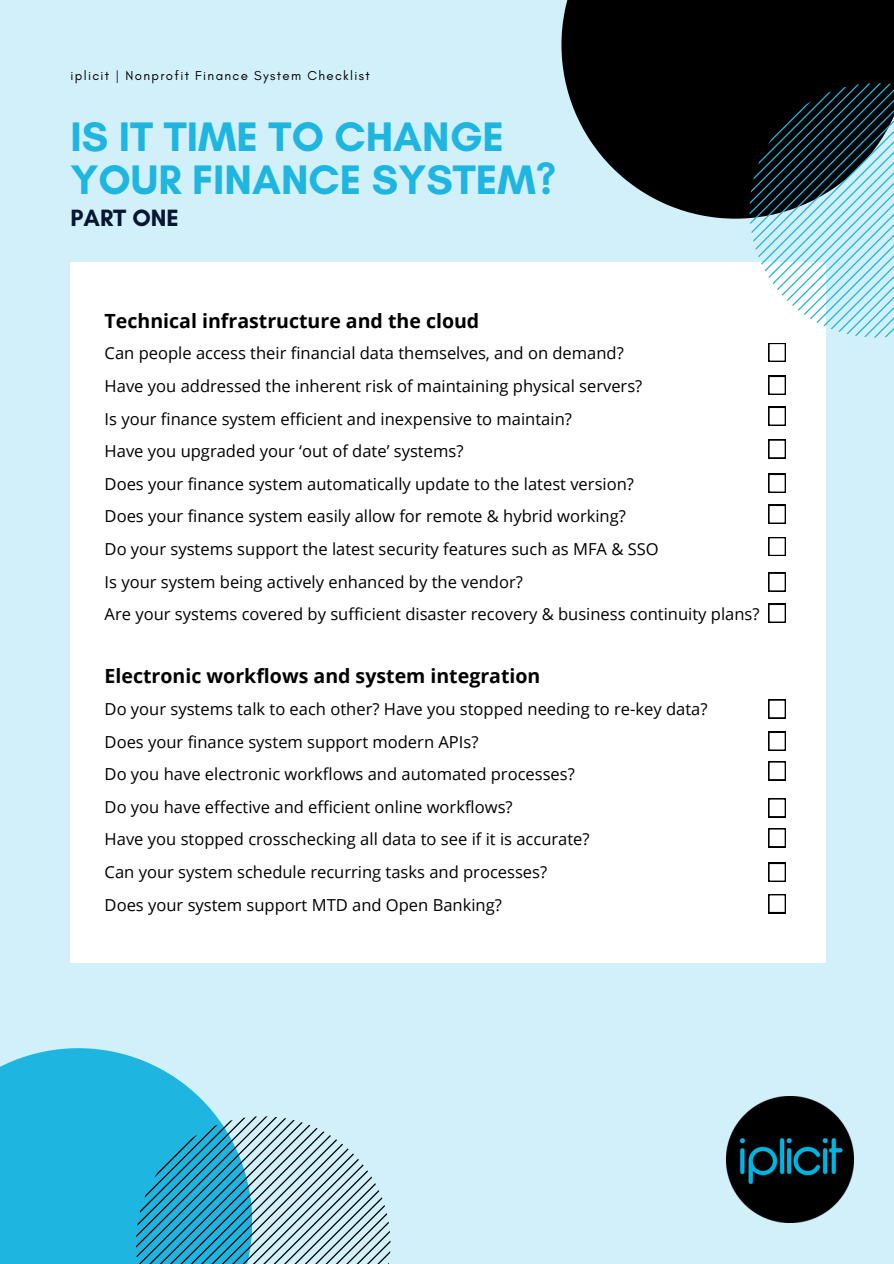
<style>
.page{position:relative;width:894px;height:1264px;background:#fff}
.page>*{position:absolute;margin:0;border:0;box-sizing:border-box;transform-origin:0 0}
.t1{font:700 42px/42.8px "Glacial Indifference";color:#1eb6e0}
.t2{font:700 24px "Glacial Indifference";color:#071733}
.t3{font:700 19.5px "Open Sans";color:#000}
.t4{font:16.5px/32.7px "Open Sans";color:#000}
.t5{font:13.2px "Glacial Indifference";letter-spacing:.1em;color:#000}
</style>
<div class="page">
<div style="left:0;top:0;width:893px;height:1263px;background:#d2f0f9"></div>
<div style="left:561px;top:0;width:332px;height:219px;background:#000"></div>
<div style="left:71px;top:262px;width:755px;height:700px;background:#fff"></div>
<svg style="left:749px;top:83px;width:144px;height:254px"></svg>
<img style="left:726px;top:1096px;width:126px;height:126px">
<svg style="left:0;top:1048px;width:216px;height:215px;background:#2ebbe2"></svg>
<svg style="left:136px;top:1116px;width:254px;height:147px"></svg>
<svg style="left:768px;top:474px;width:17px;height:18px"></svg>
<svg style="left:768px;top:505px;width:17px;height:18px"></svg>
<svg style="left:768px;top:537px;width:17px;height:19px"></svg>
<svg style="left:768px;top:572px;width:17px;height:19px"></svg>
<svg style="left:768px;top:604px;width:17px;height:18px"></svg>
<svg style="left:768px;top:699px;width:17px;height:19px"></svg>
<svg style="left:768px;top:732px;width:17px;height:18px"></svg>
<svg style="left:768px;top:761px;width:17px;height:19px"></svg>
<svg style="left:768px;top:798px;width:17px;height:19px"></svg>
<svg style="left:768px;top:439px;width:17px;height:19px"></svg>
<svg style="left:768px;top:407px;width:17px;height:18px"></svg>
<svg style="left:768px;top:376px;width:17px;height:19px"></svg>
<svg style="left:768px;top:343px;width:17px;height:19px"></svg>
<svg style="left:768px;top:828px;width:17px;height:19px"></svg>
<svg style="left:768px;top:863px;width:17px;height:18px"></svg>
<svg style="left:768px;top:894px;width:17px;height:19px"></svg>
<h2 class="t5" style="left:71px;top:67px;width:300px">iplicit | Nonprofit Finance System Checklist</h2>
<h3 class="t1" style="left:71px;top:115px;width:487px">IS IT TIME TO CHANGE<br>YOUR FINANCE SYSTEM?</h3>
<h3 class="t2" style="left:71px;top:203px;width:110px">PART ONE</h3>
<p class="t3" style="left:105px;top:307px;width:376px">Technical infrastructure and the cloud</p>
<p class="t4" style="left:105px;top:336px;width:656px">Can people access their financial data themselves, and on demand?<br>Have you addressed the inherent risk of maintaining physical servers?<br>Is your finance system efficient and inexpensive to maintain?<br>Have you upgraded your ‘out of date’ systems?<br>Does your finance system automatically update to the latest version?<br>Does your finance system easily allow for remote &amp; hybrid working?<br>Do your systems support the latest security features such as MFA &amp; SSO<br>Is your system being actively enhanced by the vendor?<br>Are your systems covered by sufficient disaster recovery &amp; business continuity plans?</p>
<h1 class="t3" style="left:105px;top:662px;width:437px">Electronic workflows and system integration</h1>
<h1 class="t4" style="left:105px;top:692px;width:604px">Do your systems talk to each other? Have you stopped needing to re-key data?<br>Does your finance system support modern APIs?<br>Do you have electronic workflows and automated processes?<br>Do you have effective and efficient online workflows?<br>Have you stopped crosschecking all data to see if it is accurate?<br>Can your system schedule recurring tasks and processes?<br>Does your system support MTD and Open Banking?</h1>
</div>
